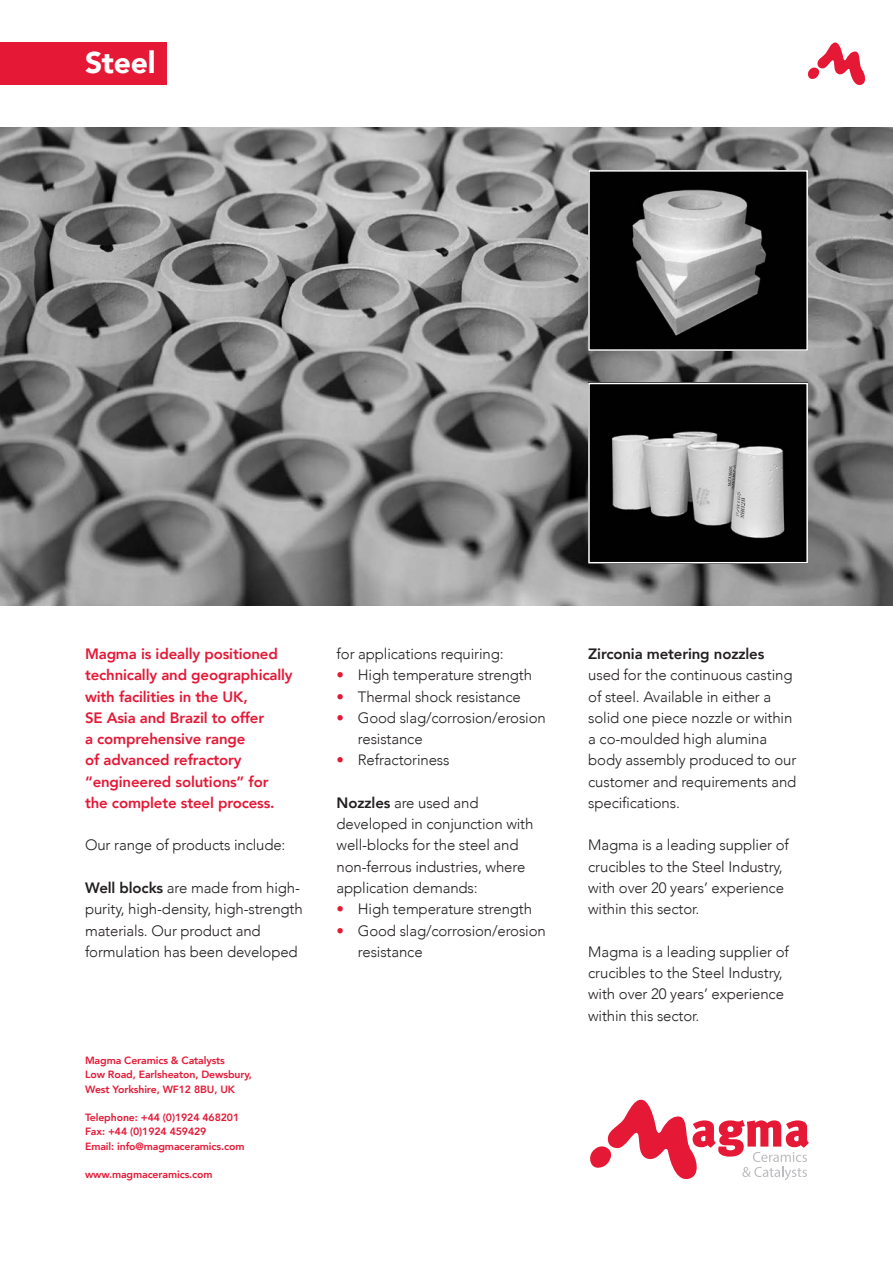
<style>
.page{position:relative;width:893px;height:1263px;background:#fff}
.page>*{position:absolute;margin:0;border:0;box-sizing:border-box;transform-origin:0 0}
.t1{font:900 30px "Avenir";letter-spacing:-.01em;color:#fff}
.t2{font:300 15px/21.3px "Avenir";letter-spacing:-.01em;color:#231f20}
.t3{font:800 15px/21.3px "Avenir";letter-spacing:-.01em;color:#e51836}
.t4{font:800 10.5px/14.2px "Avenir";letter-spacing:-.01em;color:#e51836}
.s1{font-weight:800}
.s2{color:#e51836}
</style>
<div class="page">
<img style="left:0;top:128px;width:893px;height:478px">
<img style="left:591px;top:173px;width:214px;height:175px">
<div style="left:588px;top:170px;width:220px;height:181px;border:2px solid #fff"></div>
<img style="left:591px;top:386px;width:214px;height:174px">
<div style="left:588px;top:383px;width:220px;height:180px;border:2px solid #fff"></div>
<svg style="left:590px;top:1099px;width:219px;height:81px"></svg>
<div style="left:0;top:43px;width:166px;height:42px;background:#e51836"></div>
<svg style="left:808px;top:42px;width:58px;height:44px"></svg>
<p class="t1" style="left:85px;top:37px;width:72px">Steel</p>
<p class="t3" style="left:85px;top:642px;width:209px">Magma is ideally positioned technically and geographically with facilities in the UK,<br>SE Asia and Brazil to offer<br>a comprehensive range<br>of advanced refractory “engineered solutions” for the complete steel process.</p>
<p class="t2" style="left:85px;top:835px;width:202px">Our range of products include:</p>
<p class="t2" style="left:85px;top:877px;width:219px"><span class="s1">Well blocks</span> are made from high&shy;purity, high-density, high-strength materials. Our product and formulation has been developed</p>
<p class="t2" style="left:337px;top:643px;width:168px">for applications requiring:</p>
<p class="t2" style="left:337px;top:665px;width:197px"><span class="s2">•</span> High temperature strength</p>
<p class="t2" style="left:337px;top:686px;width:186px"><span class="s2">•</span> Thermal shock resistance</p>
<p class="t2" style="left:358px;top:707px;width:189px;text-indent:-21px"><span class="s2">•</span> Good slag/corrosion/erosion resistance</p>
<p class="t2" style="left:337px;top:750px;width:114px"><span class="s2">•</span> Refractoriness</p>
<p class="t2" style="left:337px;top:792px;width:198px"><span class="s1">Nozzles</span> are used and developed in conjunction with well-blocks for the steel and non-ferrous industries, where application demands:</p>
<p class="t2" style="left:337px;top:898px;width:197px"><span class="s2">•</span> High temperature strength</p>
<p class="t2" style="left:358px;top:920px;width:189px;text-indent:-21px"><span class="s2">•</span> Good slag/corrosion/erosion resistance</p>
<p class="t4" style="left:85px;top:1052px;width:168px">Magma Ceramics &amp; Catalysts<br>Low Road, Earlsheaton, Dewsbury,</p>
<p class="t4" style="left:85px;top:1081px;width:151px">West Yorkshire, WF12 8BU, UK</p>
<p class="t4" style="left:85px;top:1109px;width:161px">Telephone: +44 (0)1924 468201<br>Fax: +44 (0)1924 459429<br>Email: info@magmaceramics.com</p>
<p class="t4" style="left:85px;top:1166px;width:129px">www.magmaceramics.com</p>
<p class="t2" style="left:588px;top:643px;width:210px"><span class="s1">Zirconia metering nozzles </span>used for the continuous casting of steel. Available in either a solid one piece nozzle or within a co-moulded high alumina body assembly produced to our customer and requirements and specifications.</p>
<p class="t2" style="left:588px;top:835px;width:202px">Magma is a leading supplier of crucibles to the Steel Industry, with over 20 years’ experience within this sector.</p>
<p class="t2" style="left:588px;top:941px;width:202px">Magma is a leading supplier of crucibles to the Steel Industry, with over 20 years’ experience within this sector.</p>
</div>
